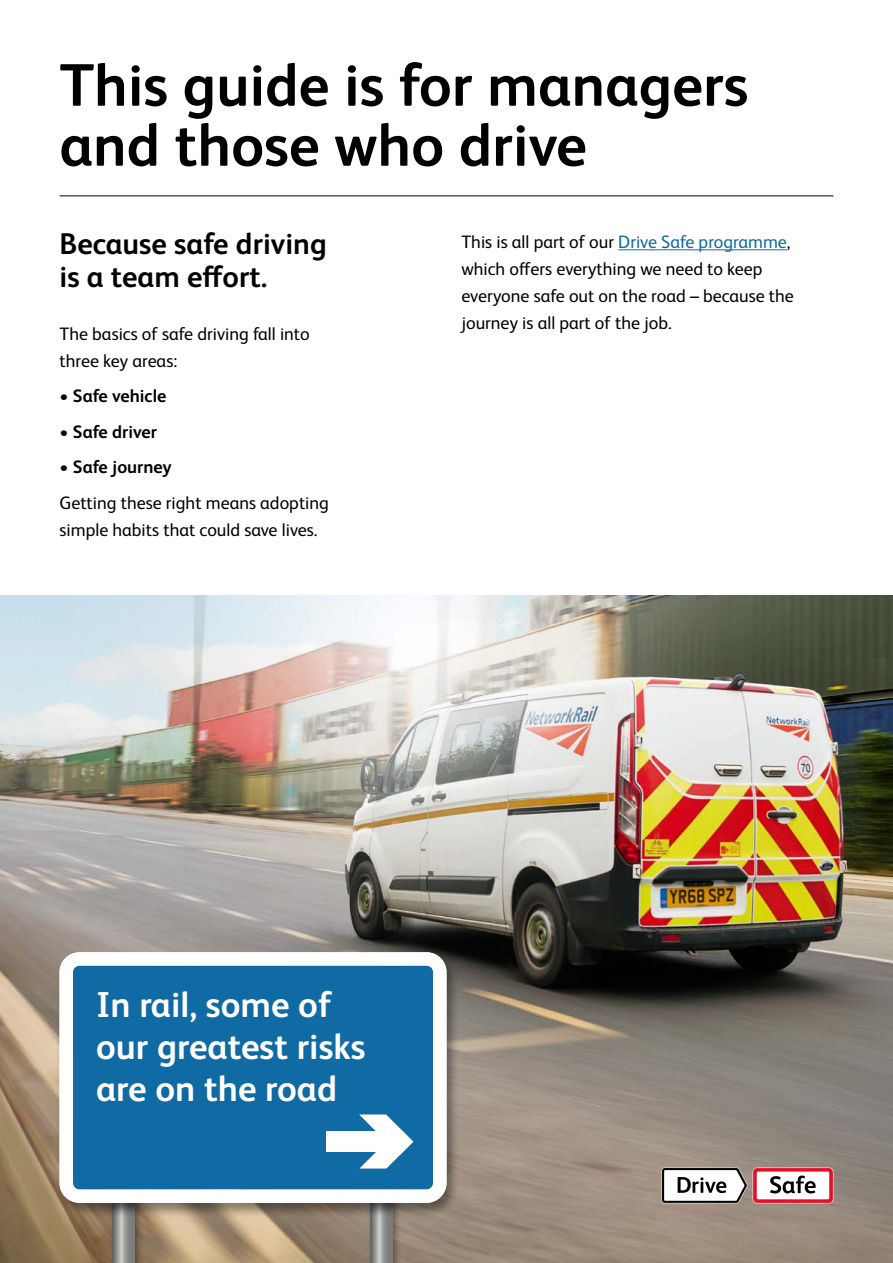
<style>
.page{position:relative;width:893px;height:1263px;background:#fff}
.page>*{position:absolute;margin:0;border:0;box-sizing:border-box;transform-origin:0 0}
.t1{font:700 60px/60px "Network Rail Sans";color:#000}
.t2{font:700 36px/42px "Network Rail Sans";color:#fff}
.t3{font:700 30px/33px "Network Rail Sans";color:#000}
.t4{font:18px/27px "Network Rail Sans";color:#000}
.t5{font:700 18px "Network Rail Sans";color:#000}
.s1{color:#106aa3}
</style>
<div class="page">
<img style="left:0;top:595px;width:893px;height:668px">
<hr style="left:60px;top:195px;width:773px;height:1px;background:#000">
<hr style="left:618px;top:249px;width:169px;height:1px;background:#106aa3">
<svg style="left:661px;top:1167px;width:172px;height:36px"></svg>
<div style="left:367px;top:1192px;width:34px;height:71px;background:#000;opacity:.4"></div>
<svg style="left:370px;top:1218px;width:22px;height:45px"></svg>
<div style="left:109px;top:1192px;width:34px;height:71px;background:#000;opacity:.4"></div>
<svg style="left:112px;top:1218px;width:22px;height:45px"></svg>
<div style="left:55px;top:951px;width:404px;height:267px;background:#000;opacity:.4"></div>
<div style="left:73px;top:966px;width:360px;height:223px;background:#106aa3;border-radius:6px"></div>
<div style="left:60px;top:952px;width:386px;height:251px;border:14px solid #fff;border-radius:13px"></div>
<div style="left:60px;top:952px;width:386px;height:251px;border:7px solid #fff;border-radius:17px"></div>
<div style="left:326px;top:1131px;width:67px;height:21px;background:#fff"></div>
<svg style="left:359px;top:1114px;width:54px;height:54px"></svg>
<h1 class="t1" style="left:60px;top:53px;width:690px">This guide is for managers and those who drive</h1>
<h3 class="t3" style="left:60px;top:226px;width:269px">Because safe driving is a team effort.</h3>
<p class="t4" style="left:60px;top:319px;width:252px">The basics of safe driving fall into three key areas:</p>
<p class="t5" style="left:60px;top:384px;width:108px">• Safe vehicle</p>
<p class="t5" style="left:60px;top:419px;width:99px">• Safe driver</p>
<p class="t5" style="left:60px;top:455px;width:114px">• Safe journey</p>
<p class="t4" style="left:60px;top:488px;width:271px">Getting these right means adopting simple habits that could save lives.</p>
<p class="t4" style="left:461px;top:227px;width:334px">This is all part of our <span class="s1">Drive Safe programme</span>, which offers everything we need to keep everyone safe out on the road – because the journey is all part of the job.</p>
<h2 class="t2" style="left:96px;top:982px;width:271px">In rail, some of our greatest risks are on the road</h2>
</div>
